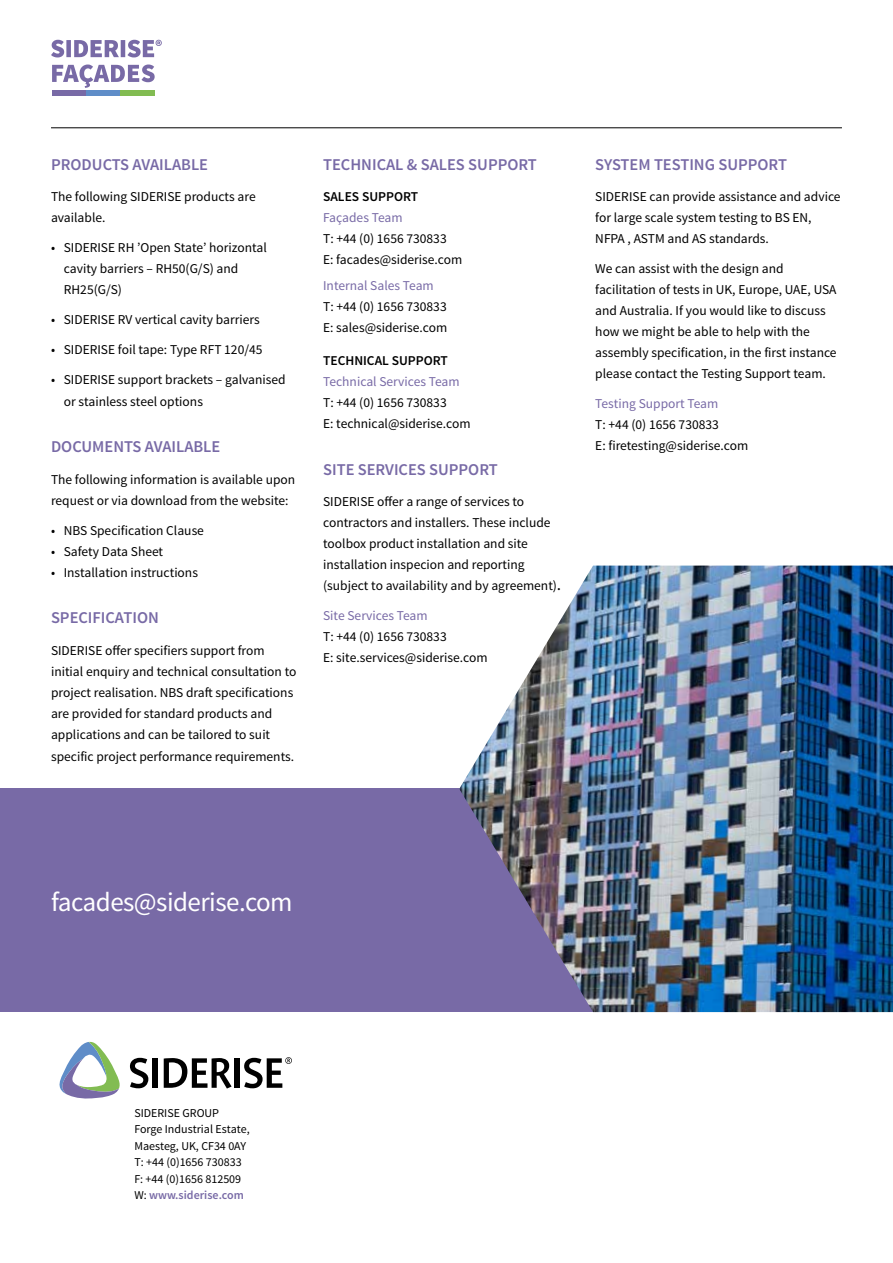
<style>
.page{position:relative;width:893px;height:1263px;background:#fff}
.page>*{position:absolute;margin:0;border:0;box-sizing:border-box;transform-origin:0 0}
.t1{font:27px "Source Sans Pro";letter-spacing:-.02em;color:#fff}
.t2{font:600 16.5px "Source Sans Pro";color:#786aa6}
.t3{font:13.5px/21px "Source Sans Pro";color:#000}
.t4{font:13.5px "Source Sans Pro";color:#786aa6}
.t5{font:600 13.5px "Source Sans Pro";color:#000}
.t6{font:12px/16.5px "Source Sans Pro";color:#000}
.s1{font-weight:600}
.s2{font-weight:600;color:#786aa6}
</style>
<div class="page">
<div style="left:0;top:789px;width:757px;height:223px;background:#786aa6"></div>
<svg style="left:130px;top:1058px;width:18px;height:30px"></svg>
<div style="left:152px;top:1058px;width:6px;height:30px;background:#000"></div>
<svg style="left:164px;top:1058px;width:68px;height:30px"></svg>
<div style="left:235px;top:1058px;width:5px;height:30px;background:#000"></div>
<svg style="left:59px;top:1042px;width:61px;height:57px"></svg>
<svg style="left:244px;top:1057px;width:48px;height:31px"></svg>
<img style="left:459px;top:566px;width:434px;height:446px">
<svg style="left:52px;top:65px;width:103px;height:23px"></svg>
<svg style="left:51px;top:40px;width:111px;height:17px"></svg>
<div style="left:52px;top:90px;width:34px;height:6px;background:#786aa6"></div>
<div style="left:86px;top:90px;width:34px;height:6px;background:#5f8dc8"></div>
<div style="left:120px;top:90px;width:35px;height:6px;background:#82bc52"></div>
<hr style="left:51px;top:128px;width:791px;height:1px;background:#000">
<p class="t2" style="left:51px;top:154px;width:159px">PRODUCTS AVAILABLE</p>
<p class="t3" style="left:51px;top:186px;width:206px">The following SIDERISE products are available.</p>
<p class="t3" style="left:64px;top:237px;width:204px;text-indent:-13px">• SIDERISE RH ’Open State’ horizontal cavity barriers – RH50(G/S) and<br>RH25(G/S)</p>
<p class="t3" style="left:51px;top:309px;width:210px">• SIDERISE RV vertical cavity barriers</p>
<p class="t3" style="left:51px;top:339px;width:213px">• SIDERISE foil tape: Type RFT 120/45</p>
<p class="t3" style="left:64px;top:369px;width:223px;line-height:21.6px;text-indent:-13px">• SIDERISE support brackets – galvanised or stainless steel options</p>
<p class="t2" style="left:51px;top:436px;width:171px">DOCUMENTS AVAILABLE</p>
<p class="t3" style="left:51px;top:469px;width:246px">The following information is available upon request or via download from the website:</p>
<p class="t3" style="left:51px;top:520px;width:154px">• NBS Specification Clause</p>
<p class="t3" style="left:51px;top:541px;width:114px">• Safety Data Sheet</p>
<p class="t3" style="left:51px;top:562px;width:148px">• Installation instructions</p>
<p class="t2" style="left:51px;top:607px;width:109px">SPECIFICATION</p>
<p class="t3" style="left:51px;top:640px;width:247px">SIDERISE offer specifiers support from initial enquiry and technical consultation to project realisation. NBS draft specifications are provided for standard products and applications and can be tailored to suit specific project performance requirements.</p>
<p class="t2" style="left:323px;top:154px;width:215px">TECHNICAL &amp; SALES SUPPORT</p>
<p class="t5" style="left:323px;top:188px;width:96px">SALES SUPPORT</p>
<p class="t4" style="left:323px;top:209px;width:81px">Façades Team</p>
<p class="t3" style="left:323px;top:228px;width:141px">T: +44 (0) 1656 730833<br>E: facades@siderise.com</p>
<p class="t4" style="left:323px;top:277px;width:112px">Internal Sales Team</p>
<p class="t3" style="left:323px;top:296px;width:126px">T: +44 (0) 1656 730833<br>E: sales@siderise.com</p>
<p class="t5" style="left:323px;top:352px;width:126px">TECHNICAL SUPPORT</p>
<p class="t4" style="left:323px;top:373px;width:138px">Technical Services Team</p>
<p class="t3" style="left:323px;top:393px;width:149px">T: +44 (0) 1656 730833<br>E: technical@siderise.com</p>
<p class="t2" style="left:323px;top:459px;width:176px">SITE SERVICES SUPPORT</p>
<p class="t3" style="left:323px;top:491px;width:239px">SIDERISE offer a range of services to contractors and installers. These include toolbox product installation and site installation inspecion and reporting (subject to availability and by agreement)<span class="s1">.</span></p>
<p class="t4" style="left:323px;top:607px;width:106px">Site Services Team</p>
<p class="t3" style="left:323px;top:626px;width:166px">T: +44 (0) 1656 730833<br>E: site.services@siderise.com</p>
<p class="t2" style="left:595px;top:154px;width:193px">SYSTEM TESTING SUPPORT</p>
<p class="t3" style="left:595px;top:186px;width:247px">SIDERISE can provide assistance and advice for large scale system testing to BS EN,<br>NFPA , ASTM and AS standards.</p>
<p class="t3" style="left:595px;top:258px;width:243px">We can assist with the design and facilitation of tests in UK, Europe, UAE, USA and Australia. If you would like to discuss how we might be able to help with the assembly specification, in the first instance please contact the Testing Support team.</p>
<p class="t4" style="left:595px;top:395px;width:125px">Testing Support Team</p>
<p class="t3" style="left:595px;top:414px;width:154px">T: +44 (0) 1656 730833<br>E: firetesting@siderise.com</p>
<h1 class="t1" style="left:51px;top:885px;width:243px">facades@siderise.com</h1>
<p class="t6" style="left:134px;top:1105px;width:117px">SIDERISE GROUP<br>Forge Industrial Estate,<br>Maesteg, UK, CF34 0AY<br>T: +44 (0)1656 730833<br>F: +44 (0)1656 812509<br>W: <span class="s2">www.siderise.com</span></p>
</div>
